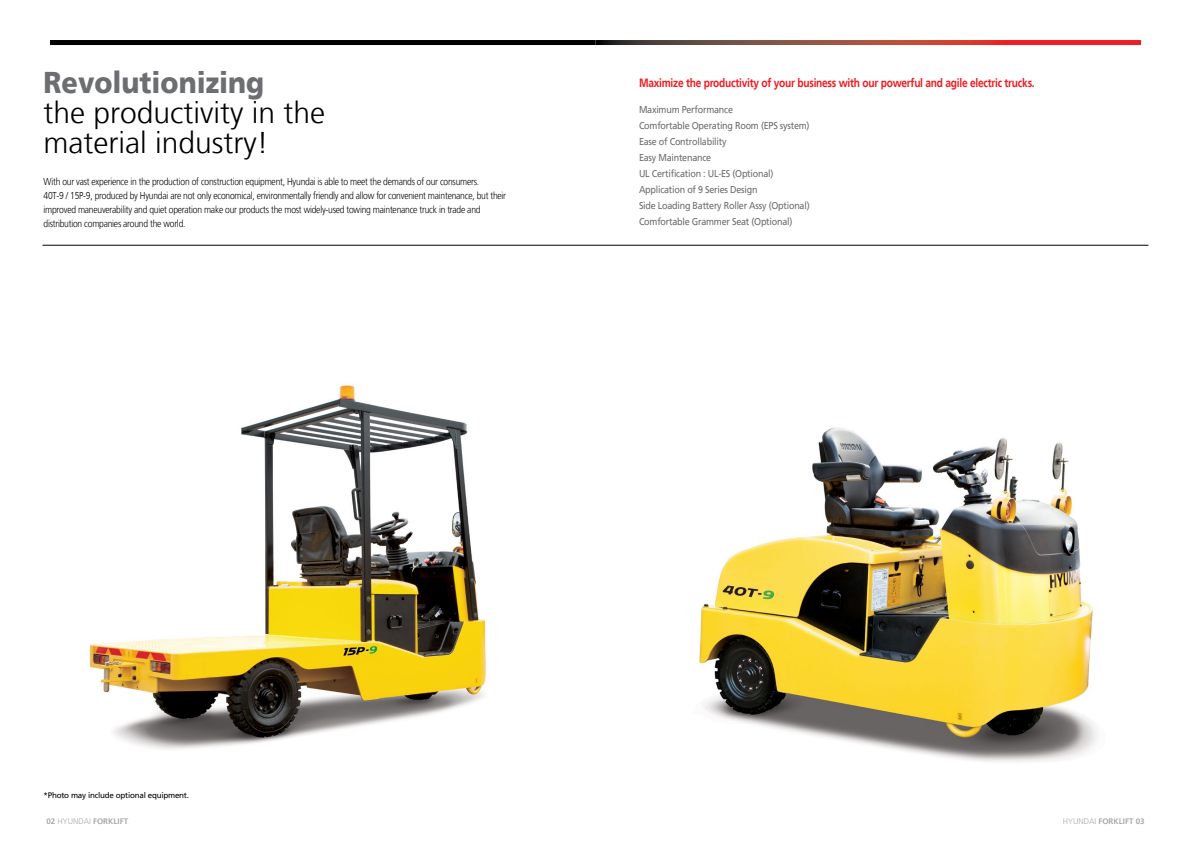
<style>
.page{position:relative;width:1191px;height:842px;background:#fff}
.page>*{position:absolute;margin:0;border:0;box-sizing:border-box;transform-origin:0 0}
.t1{font:300 30px/30px "Frutiger LT";color:#000}
.t2{font:900 30px "Frutiger LT";color:#6d6e71;scale:.9 1}
.t3{font:700 12px "Frutiger LT";letter-spacing:-.025em;color:#ed1d24;scale:.85 1}
.t4{font:300 10px/14px "Frutiger LT";letter-spacing:-.025em;color:#000;scale:.85 1}
.t5{font:10px/16px "Frutiger LT";letter-spacing:-.025em;color:#6d6e71;scale:.9 1}
.t6{font:700 8px "Frutiger LT";color:#a7a9ac}
.t7{font:8px "Frutiger LT";letter-spacing:-.025em;color:#000}
.s1{font-weight:300}
</style>
<div class="page">
<img style="left:89px;top:385px;width:397px;height:364px">
<img style="left:699px;top:427px;width:398px;height:335px">
<svg style="left:595px;top:40px;width:546px;height:5px;background:#a43d35"></svg>
<div style="left:50px;top:40px;width:545px;height:5px;background:#000"></div>
<hr style="left:43px;top:245px;width:1105px;height:1px;background:#000">
<h1 class="t2" style="left:44px;top:64px;width:247px">Revolutionizing</h1>
<h1 class="t1" style="left:44px;top:98px;width:283px">the productivity in the material industry!</h1>
<p class="t4" style="left:44px;top:175px;width:546px">With our vast experience in the production of construction equipment, Hyundai is able to meet the demands of our consumers.<br>40T-9 / 15P-9, produced by Hyundai are not only economical, environmentally friendly and allow for convenient maintenance, but their improved maneuverability and quiet operation make our products the most widely-used towing maintenance truck in trade and distribution companies around the world.</p>
<p class="t3" style="left:639px;top:76px;width:467px">Maximize the productivity of your business with our powerful and agile electric trucks.</p>
<p class="t5" style="left:639px;top:102px;width:191px">Maximum Performance<br>Comfortable Operating Room (EPS system)<br>Ease of Controllability<br>Easy Maintenance<br>UL Certification : UL-ES (Optional)<br>Application of 9 Series Design<br>Side Loading Battery Roller Assy (Optional)<br>Comfortable Grammer Seat (Optional)</p>
<p class="t7" style="left:44px;top:791px;width:147px">*Photo may include optional equipment.</p>
<p class="t6" style="left:46px;top:816px;width:83px">02 <span class="s1">HYUNDAI</span> FORKLIFT</p>
<p class="t6" style="left:1062px;top:816px;width:83px"><span class="s1">HYUNDAI</span> FORKLIFT 03</p>
</div>
